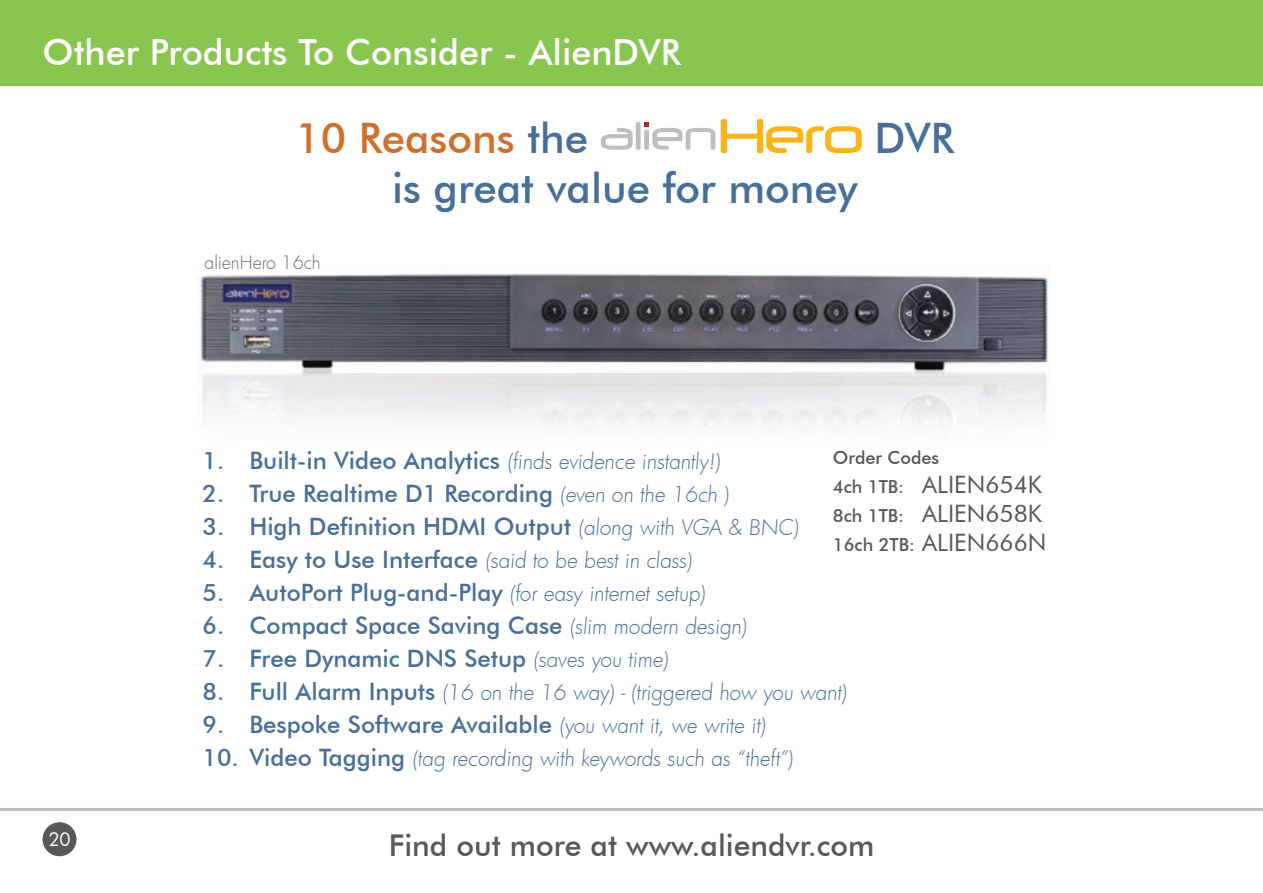
<style>
.page{position:relative;width:1263px;height:893px;background:#fff}
.page>*{position:absolute;margin:0;border:0;box-sizing:border-box;transform-origin:0 0}
.t1{font:500 42px "Futura BT";color:#486f98}
.t2{font:500 42px "Futura BT";color:#cf6f2b}
.t3{font:500 36px "Futura BT";color:#fff}
.t4{font:500 30px "Futura BT";color:#57585a}
.t5{font:500 24px "Futura BT";color:#486f98}
.t6{font:24px/28.8px "Futura BT";color:#57585a}
.t7{font:300 21px "Futura";color:#486f98}
.t8{font:300 18px "Futura";color:#6c6d70}
.t9{font:500 18px "Futura BT";color:#57585a}
.t10{font:18px "Futura";color:#fff}
.s1{color:#486f98}
.s2{font-weight:500;font-size:18px}
.s3{font-family:"Futura BT";font-weight:500;font-size:24px}
.s4{font-family:"Futura";font-weight:300;font-size:21px}
</style>
<div class="page">
<div style="left:43px;top:822px;width:34px;height:34px;background:#57585a;border-radius:50%"></div>
<hr style="left:0;top:808px;width:1263px;height:3px;background:#bcbdc0">
<div style="left:0;top:0;width:1263px;height:85px;background:#89c650"></div>
<img style="left:197px;top:273px;width:853px;height:155px">
<img style="left:601px;top:128px;width:32px;height:22px">
<img style="left:636px;top:122px;width:5px;height:28px">
<img style="left:644px;top:130px;width:5px;height:20px">
<img style="left:652px;top:128px;width:30px;height:22px">
<img style="left:686px;top:128px;width:29px;height:22px">
<svg style="left:721px;top:119px;width:141px;height:34px"></svg>
<svg style="left:644px;top:122px;width:5px;height:5px"></svg>
<h2 class="t3" style="left:43px;top:30px;width:640px">Other Products To Consider - AlienDVR</h2>
<h1 class="t2" style="left:295px;top:113px;width:294px">10 Reasons <span class="s1">the</span></h1>
<h1 class="t1" style="left:874px;top:113px;width:81px">DVR</h1>
<h1 class="t1" style="left:392px;top:163px;width:467px">is great value for money</h1>
<p class="t8" style="left:204px;top:250px;width:118px">alienHero 16ch</p>
<p class="t10" style="left:49px;top:827px;width:24px">20</p>
<p class="t9" style="left:833px;top:447px;width:108px">Order Codes</p>
<p class="t6" style="left:833px;top:470px;width:215px"><span class="s2">4ch 1TB:</span> ALIEN654K<br><span class="s2">8ch 1TB:</span> ALIEN658K<br><span class="s2">16ch 2TB:</span> ALIEN666N</p>
<p class="t7" style="left:203px;top:447px;width:521px"><span class="s3">1. Built-in Video Analytics</span> (finds evidence instantly!)</p>
<p class="t5" style="left:203px;top:479px;width:530px">2. True Realtime D1 Recording <span class="s4">(even on the 16ch )</span></p>
<p class="t5" style="left:203px;top:512px;width:600px">3. High Definition HDMI Output <span class="s4">(along with VGA &amp; BNC)</span></p>
<p class="t7" style="left:203px;top:546px;width:493px"><span class="s3">4. Easy to Use Interface</span> (said to be best in class)</p>
<p class="t5" style="left:203px;top:578px;width:506px">5. AutoPort Plug-and-Play <span class="s4">(for easy internet setup)</span></p>
<p class="t5" style="left:203px;top:611px;width:548px">6. Compact Space Saving Case <span class="s4">(slim modern design)</span></p>
<p class="t5" style="left:203px;top:644px;width:469px">7. Free Dynamic DNS Setup <span class="s4">(saves you time)</span></p>
<p class="t7" style="left:203px;top:678px;width:648px"><span class="s3">8. Full Alarm Inputs</span> (16 on the 16 way) - (triggered how you want)</p>
<p class="t5" style="left:203px;top:710px;width:567px">9. Bespoke Software Available <span class="s4">(you want it, we write it)</span></p>
<p class="t7" style="left:203px;top:744px;width:594px"><span class="s3">10. Video Tagging</span> (tag recording with keywords such as “theft”)</p>
<p class="t4" style="left:389px;top:827px;width:487px">Find out more at www.aliendvr.com</p>
</div>
